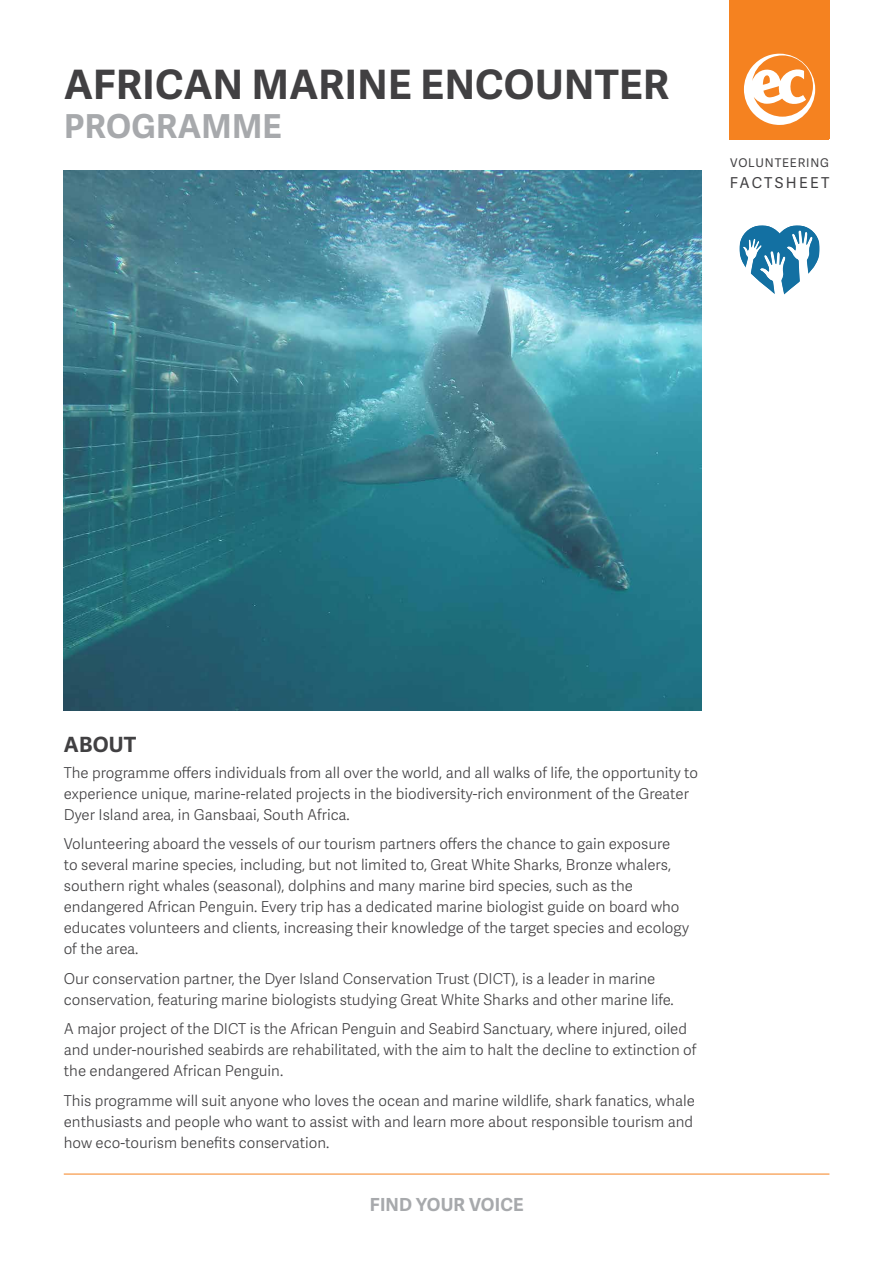
<style>
.page{position:relative;width:893px;height:1263px;background:#fff}
.page>*{position:absolute;margin:0;border:0;box-sizing:border-box;transform-origin:0 0}
.t1{font:700 40.5px "Adelle Sans";letter-spacing:.01em;color:#414042}
.t2{font:700 33px "Adelle Sans";letter-spacing:.01em;color:#a7a9ac}
.t3{font:700 21px "Adelle Sans";letter-spacing:.01em;color:#414042}
.t4{font:700 18px "Adelle Sans";letter-spacing:.01em;color:#a7a9ac}
.t5{font:300 15px/21px "Adelle Sans";color:#414042}
.t6{font:15px "Adelle Sans";letter-spacing:.155em;color:#414042}
.t7{font:12px "Adelle Sans";letter-spacing:.07em;color:#414042}
</style>
<div class="page">
<img style="left:64px;top:170px;width:638px;height:540px">
<hr style="left:64px;top:1174px;width:765px;height:1px;background:#f58220">
<div style="left:730px;top:0;width:99px;height:139px;background:#f58220"></div>
<svg style="left:744px;top:54px;width:71px;height:71px"></svg>
<svg style="left:739px;top:225px;width:80px;height:70px"></svg>
<h1 class="t1" style="left:64px;top:60px;width:606px">AFRICAN MARINE ENCOUNTER</h1>
<h2 class="t2" style="left:64px;top:106px;width:219px">PROGRAMME</h2>
<p class="t7" style="left:730px;top:155px;width:100px">VOLUNTEERING</p>
<p class="t6" style="left:730px;top:174px;width:101px">FACTSHEET</p>
<h3 class="t3" style="left:64px;top:732px;width:74px">ABOUT</h3>
<p class="t5" style="left:64px;top:762px;width:636px">The programme offers individuals from all over the world, and all walks of life, the opportunity to experience unique, marine-related projects in the biodiversity-rich environment of the Greater<br>Dyer Island area, in Gansbaai, South Africa.</p>
<p class="t5" style="left:64px;top:834px;width:627px">Volunteering aboard the vessels of our tourism partners offers the chance to gain exposure<br>to several marine species, including, but not limited to, Great White Sharks, Bronze whalers, southern right whales (seasonal), dolphins and many marine bird species, such as the endangered African Penguin. Every trip has a dedicated marine biologist guide on board who educates volunteers and clients, increasing their knowledge of the target species and ecology of the area.</p>
<p class="t5" style="left:64px;top:968px;width:611px">Our conservation partner, the Dyer Island Conservation Trust (DICT), is a leader in marine conservation, featuring marine biologists studying Great White Sharks and other marine life.</p>
<p class="t5" style="left:64px;top:1019px;width:634px">A major project of the DICT is the African Penguin and Seabird Sanctuary, where injured, oiled and under-nourished seabirds are rehabilitated, with the aim to halt the decline to extinction of the endangered African Penguin.</p>
<p class="t5" style="left:64px;top:1090px;width:633px">This programme will suit anyone who loves the ocean and marine wildlife, shark fanatics, whale enthusiasts and people who want to assist with and learn more about responsible tourism and how eco-tourism benefits conservation.</p>
<p class="t4" style="left:370px;top:1194px;width:155px">FIND YOUR VOICE</p>
</div>
